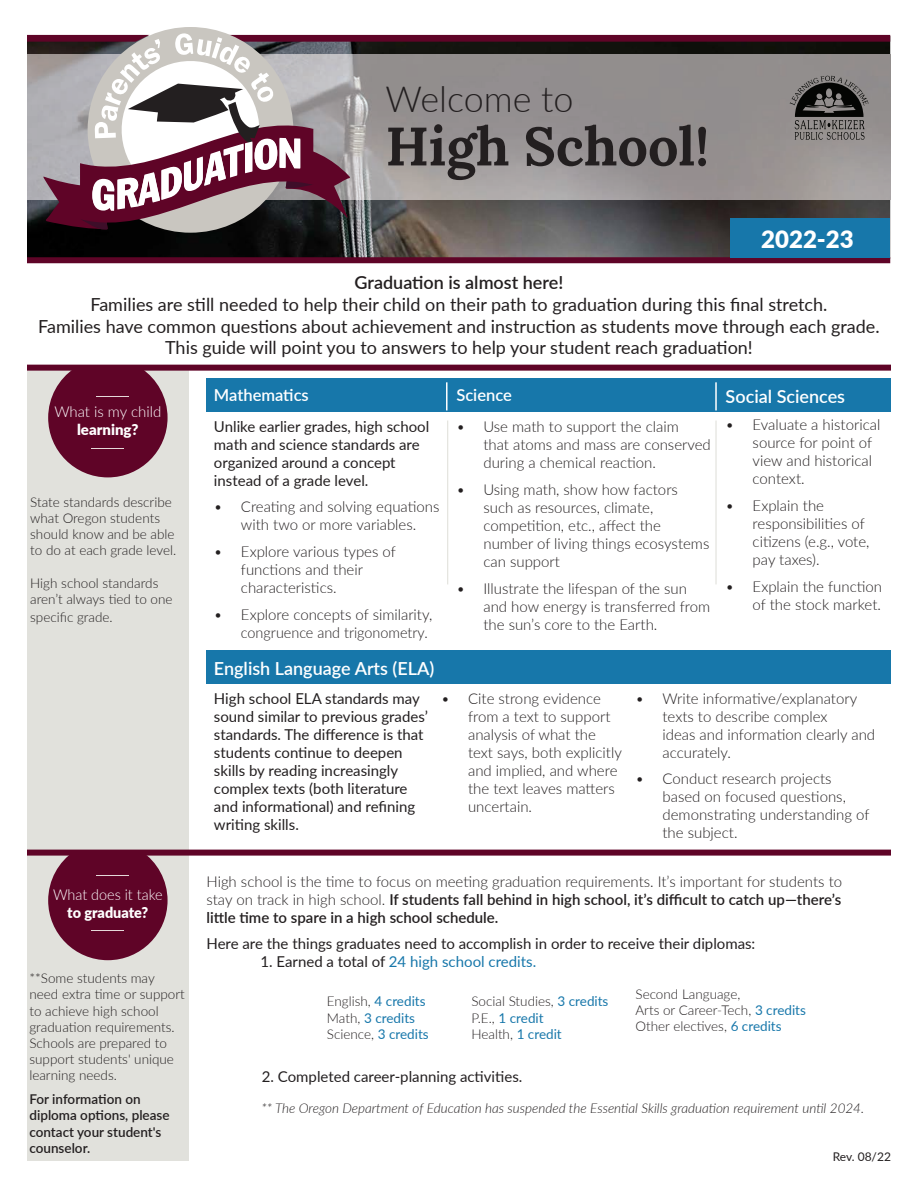
<style>
.page{position:relative;width:918px;height:1188px;background:#fff}
.page>*{position:absolute;margin:0;border:0;box-sizing:border-box;transform-origin:0 0}
.t1{font:700 54px "Mydgcr Lora";color:#231f20}
.t2{font:300 36px "Dhrxcr Lato";color:#231f20}
.t3{font:900 24px "Kjdtsp Lato";color:#fff}
.t4{font:18px/21.6px "Jgcldq Lato";color:#231f20;text-align:center}
.t5{font:600 18px "Dwknxh Lato";color:#fff}
.t6{font:600 18px "Xtvmkc Lato";color:#231f20}
.t7{font:600 16.5px "Xtvmkc Lato";color:#fff}
.t8{font:600 16.5px "Dwknxh Lato";color:#fff}
.t9{font:300 15px/18px "Cnhydp Lato";color:#231f20}
.t10{font:15px/18px "Jgcldq Lato";color:#231f20}
.t11{font:600 15px/18px "Xtvmkc Lato";color:#231f20}
.t12{font:15px "Jgcldq Lato";color:#1777aa}
.t13{font:300 15px "Dhrxcr Lato";color:#231f20}
.t14{font:300 15px "Dhrxcr Lato";color:#fff;scale:.96 1}
.t15{font:300 15px "Dhrxcr Lato";color:#fff}
.t16{font:900 15px "Kjdtsp Lato";color:#fff;scale:.96 1}
.t17{font:900 15px "Kjdtsp Lato";color:#fff}
.t18{font:300 13.5px/16.2px "Cnhydp Lato";color:#231f20}
.t19{font:italic 300 13.5px "Qqgvmg Lato";color:#231f20}
.t20{font:600 13.5px/16.2px "Xtvmkc Lato";color:#231f20}
.t21{font:600 13.5px/16.2px "Dwknxh Lato";color:#231f20}
.t22{font:13.5px "Jgcldq Lato";color:#1777aa}
.t23{font:300 13.5px "Dhrxcr Lato";color:#231f20}
.t24{font:12px "Jgcldq Lato";letter-spacing:-.005em;color:#231f20}
.s1{font-family:"Dhrxcr Lato"}
.s2{font-family:"Cnhydp Lato";font-weight:300}
.s3{color:#231f20}
.s4{font-family:"Jgcldq Lato";font-weight:400;color:#1777aa}
.s5{font-family:"Cnhydp Lato";font-weight:300;color:#231f20}
</style>
<div class="page">
<div style="left:27px;top:368px;width:162px;height:793px;background:#e1e1dc"></div>
<div style="left:27px;top:365px;width:864px;height:6px;background:#5f0427"></div>
<div style="left:27px;top:850px;width:864px;height:6px;background:#5f0427"></div>
<img style="left:27px;top:230px;width:703px;height:27px">
<div style="left:27px;top:257px;width:863px;height:6px;background:#5f0427"></div>
<div style="left:730px;top:219px;width:160px;height:39px;background:#1777aa"></div>
<div style="left:206px;top:651px;width:685px;height:33px;background:#1777aa"></div>
<svg style="left:48px;top:370px;width:120px;height:107px"></svg>
<hr style="left:91px;top:448px;width:33px;height:1px;background:#e5d9d9">
<svg style="left:48px;top:855px;width:120px;height:105px"></svg>
<hr style="left:91px;top:931px;width:33px;height:1px;background:#e5d9d9">
<hr style="left:96px;top:875px;width:33px;height:1px;background:#e5d9d9">
<div style="left:206px;top:379px;width:685px;height:33px;background:#1777aa"></div>
<hr style="left:446px;top:382px;width:2px;height:28px;background:#fff">
<hr style="left:715px;top:382px;width:2px;height:28px;background:#fff">
<hr style="left:447px;top:421px;width:1px;height:163px;background:#e1e1dc">
<hr style="left:715px;top:421px;width:2px;height:163px;background:#e1e1dc">
<hr style="left:96px;top:397px;width:33px;height:1px;background:#e5d9d9">
<svg style="left:27px;top:33px;width:863px;height:197px;background:#8b8184"></svg>
<h2 class="t2" style="left:386px;top:74px;width:190px">Welcome to</h2>
<h1 class="t1" style="left:386px;top:100px;width:325px">High School!</h1>
<h3 class="t3" style="left:761px;top:221px;width:94px">2022-23</h3>
<p class="t6" style="left:355px;top:270px;width:210px">Graduation is almost here!</p>
<p class="t4" style="left:38px;top:293px;width:843px">Families are still needed to help their child on their path to graduation during this final stretch.<br>Families have common questions about achievement and instruction as students move through each grade.<br>This guide will point you to answers to help your student reach graduation!</p>
<p class="t15" style="left:54px;top:401px;width:109px">What is my child</p>
<p class="t17" style="left:77px;top:418px;width:63px">learning?</p>
<p class="t23" style="left:30px;top:492px;width:143px">State standards describe</p>
<p class="t18" style="left:30px;top:509px;width:148px">what Oregon students should know and be able to do at each grade level.</p>
<p class="t18" style="left:30px;top:574px;width:144px">High school standards aren’t always tied to one</p>
<p class="t18" style="left:30px;top:608px;width:84px">specific grade.</p>
<p class="t14" style="left:53px;top:884px;width:116px">What does it take</p>
<p class="t16" style="left:67px;top:901px;width:86px">to graduate?</p>
<p class="t18" style="left:29px;top:970px;width:157px">**Some students may need extra time or support to achieve high school graduation requirements.<br>Schools are prepared to support students' unique learning needs.</p>
<p class="t20" style="left:29px;top:1091px;width:142px">For information on diploma options, please</p>
<p class="t21" style="left:29px;top:1123px;width:134px">contact your student's counselor.</p>
<p class="t7" style="left:214px;top:383px;width:96px">Mathematics</p>
<p class="t8" style="left:456px;top:383px;width:57px">Science</p>
<p class="t10" style="left:214px;top:417px;width:217px">Unlike earlier grades, high school math and science standards are organized around a concept instead of a grade level.</p>
<p class="t9" style="left:214px;top:497px;width:227px;text-align:center"><span class="s1">•</span> Creating and solving equations with two or more variables.</p>
<p class="t9" style="left:241px;top:542px;width:156px;text-indent:-27px"><span class="s1">•</span> Explore various types of functions and their characteristics.</p>
<p class="t9" style="left:241px;top:605px;width:193px;text-indent:-27px"><span class="s1">•</span> Explore concepts of similarity, congruence and trigonometry.</p>
<p class="t9" style="left:456px;top:417px;width:224px"><span class="s1">•</span> Use math to support the claim</p>
<p class="t13" style="left:483px;top:434px;width:229px">that atoms and mass are conserved</p>
<p class="t9" style="left:483px;top:453px;width:174px">during a chemical reaction.</p>
<p class="t9" style="left:483px;top:480px;width:227px;text-indent:-27px"><span class="s1">•</span> Using math, show how factors such as resources, climate, competition, etc., affect the number of living things ecosystems can support</p>
<p class="t9" style="left:483px;top:579px;width:228px;text-indent:-27px"><span class="s1">•</span> Illustrate the lifespan of the sun and how energy is transferred from the sun’s core to the Earth.</p>
<p class="t5" style="left:214px;top:655px;width:222px">English Language Arts (ELA)</p>
<p class="t5" style="left:726px;top:383px;width:121px">Social Sciences</p>
<p class="t9" style="left:753px;top:415px;width:129px;text-indent:-27px"><span class="s1">•</span> Evaluate a historical source for point of view and historical context.</p>
<p class="t9" style="left:753px;top:496px;width:118px;text-indent:-27px"><span class="s1">•</span> Explain the responsibilities of citizens (e.g., vote, pay taxes).</p>
<p class="t9" style="left:726px;top:577px;width:158px;text-align:right"><span class="s1">•</span> Explain the function of the stock market.</p>
<p class="t10" style="left:214px;top:689px;width:216px">High school ELA standards may sound similar to previous grades’ standards. The difference is that students continue to deepen skills by reading increasingly complex texts (both literature and informational) and refining writing skills.</p>
<p class="t9" style="left:468px;top:689px;width:155px;text-indent:-27px"><span class="s1">•</span> Cite strong evidence from a text to support analysis of what the text says, both explicitly and implied, and where the text leaves matters uncertain.</p>
<p class="t9" style="left:663px;top:689px;width:214px;text-indent:-27px"><span class="s1">•</span> Write informative/explanatory texts to describe complex<br>ideas and information clearly and accurately.</p>
<p class="t9" style="left:663px;top:769px;width:209px;text-indent:-27px"><span class="s1">•</span> Conduct research projects based on focused questions, demonstrating understanding of the subject.</p>
<p class="t9" style="left:206px;top:872px;width:637px">High school is the time to focus on meeting graduation requirements. It’s important for students to</p>
<p class="t11" style="left:206px;top:890px;width:636px"><span class="s2">stay on track in high school.</span> If students fall behind in high school, it’s difficult to catch up—there’s little time to spare in a high school schedule.</p>
<p class="t10" style="left:206px;top:934px;width:550px">Here are the things graduates need to accomplish in order to receive their diplomas:</p>
<p class="t12" style="left:260px;top:951px;width:277px"><span class="s3">1. Earned a total of</span> 24 high school credits.</p>
<p class="t18" style="left:327px;top:993px;width:100px">English, <span class="s4">4 credits</span></p>
<p class="t22" style="left:327px;top:1008px;width:90px"><span class="s5">Math,</span> 3 credits</p>
<p class="t18" style="left:327px;top:1025px;width:103px">Science, <span class="s4">3 credits</span></p>
<p class="t18" style="left:471px;top:993px;width:139px">Social Studies, <span class="s4">3 credits</span></p>
<p class="t22" style="left:471px;top:1008px;width:74px"><span class="s5">P.E.,</span> 1 credit</p>
<p class="t18" style="left:471px;top:1025px;width:92px">Health, <span class="s4">1 credit</span></p>
<p class="t10" style="left:262px;top:1067px;width:262px">2. Completed career-planning activities.</p>
<p class="t18" style="left:636px;top:985px;width:172px">Second Language,<br>Arts or Career-Tech, <span class="s4">3 credits<br></span>Other electives, <span class="s4">6 credits</span></p>
<p class="t19" style="left:261px;top:1099px;width:604px">** The Oregon Department of Education has suspended the Essential Skills graduation requirement until 2024.</p>
<p class="t24" style="left:833px;top:1148px;width:60px">Rev. 08/22</p>
</div>
